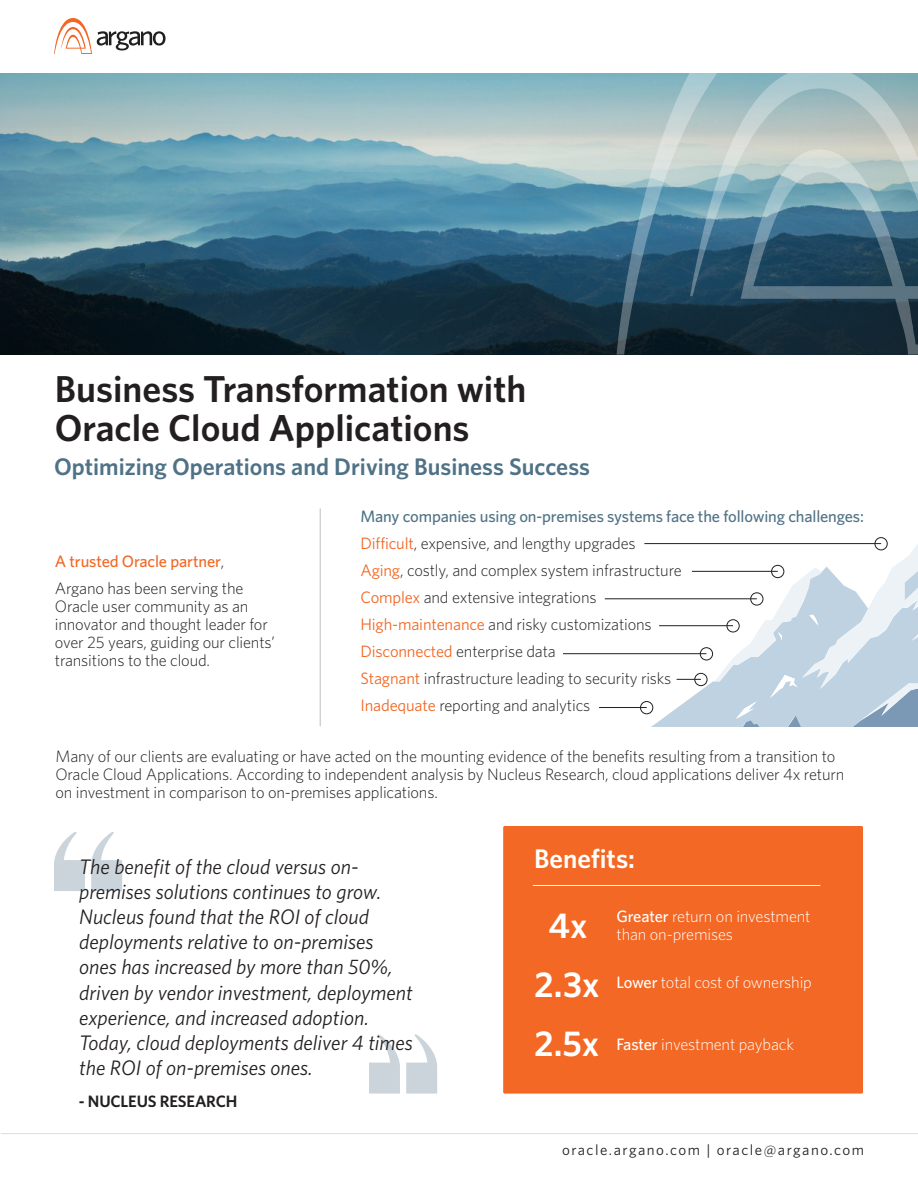
<style>
.page{position:relative;width:918px;height:1188px;background:#fff}
.page>*{position:absolute;margin:0;border:0;box-sizing:border-box;transform-origin:0 0}
.Heading_Bold_24_28pt{font:600 37.5px "Whitney";color:#231f20}
.Sub_Header{font:600 36px "Whitney";color:#fff}
.Sub_Header-2{font:600 27px "Whitney";color:#fff}
.Sub_Header-3{font:600 24px "Whitney";color:#4f7286}
.Body_Copy_Regular_9_13pt__6_5pt{font:italic 21px/25.2px "Whitney";color:#231f20}
.Black_bullet{font:300 16.5px/18px "Whitney";letter-spacing:-.01em;color:#231f20}
.Black_bullet-2{font:300 16.5px/18px "Whitney";letter-spacing:-.01em;color:#fff}
.Black_bullet-3{font:500 16.5px "Whitney";letter-spacing:-.01em;color:#507285}
.Black_bullet-4{font:500 16.5px "Whitney";letter-spacing:-.01em;color:#f26724}
.Black_bullet-5{font:600 16.5px "Whitney";letter-spacing:-.01em;color:#231f20}
.t1{font:15px "Whitney";letter-spacing:.1em;color:#231f20}
.s1{font-weight:300;color:#231f20}
.s2{font-weight:400;color:#f26724}
.s3{font-weight:500}
</style>
<div class="page">
<svg style="left:54px;top:18px;width:112px;height:36px"></svg>
<svg style="left:91px;top:832px;width:31px;height:59px"></svg>
<svg style="left:54px;top:831px;width:31px;height:60px"></svg>
<svg style="left:369px;top:1034px;width:31px;height:60px"></svg>
<svg style="left:406px;top:1034px;width:31px;height:60px"></svg>
<svg style="left:647px;top:537px;width:241px;height:189px"></svg>
<img style="left:0;top:73px;width:918px;height:282px">
<div style="left:503px;top:826px;width:360px;height:268px;background:#f36824;border-radius:2px"></div>
<svg style="left:617px;top:74px;width:301px;height:281px;background:#678591"></svg>
<hr style="left:320px;top:508px;width:1px;height:218px;background:#231f20">
<hr style="left:644px;top:543px;width:237px;height:1px;background:#231f20">
<div style="left:875px;top:537px;width:12px;height:13px;border:1px solid #231f20;border-radius:50%"></div>
<hr style="left:659px;top:625px;width:74px;height:1px;background:#231f20">
<hr style="left:599px;top:707px;width:48px;height:1px;background:#231f20">
<svg style="left:677px;top:543px;width:241px;height:183px"></svg>
<hr style="left:605px;top:599px;width:152px;height:1px;background:#231f20">
<hr style="left:563px;top:653px;width:143px;height:1px;background:#231f20">
<div style="left:771px;top:565px;width:13px;height:13px;border:1px solid #231f20;border-radius:50%"></div>
<div style="left:727px;top:620px;width:12px;height:12px;border:1px solid #231f20;border-radius:50%"></div>
<div style="left:640px;top:701px;width:13px;height:13px;border:1px solid #231f20;border-radius:50%"></div>
<div style="left:695px;top:673px;width:12px;height:13px;border:1px solid #231f20;border-radius:50%"></div>
<div style="left:751px;top:593px;width:12px;height:12px;border:1px solid #231f20;border-radius:50%"></div>
<div style="left:700px;top:648px;width:13px;height:12px;border:1px solid #231f20;border-radius:50%"></div>
<hr style="left:533px;top:885px;width:287px;height:1px;background:#fff">
<hr style="left:1px;top:1133px;width:917px;height:1px;background:#dcdddf">
<p class="Heading_Bold_24_28pt" style="left:55px;top:364px;width:473px">Business Transformation with</p>
<p class="Heading_Bold_24_28pt" style="left:55px;top:403px;width:416px">Oracle Cloud Applications</p>
<p class="Sub_Header-3" style="left:54px;top:451px;width:538px">Optimizing Operations and Driving Business Success</p>
<p class="Black_bullet-4" style="left:55px;top:550px;width:171px">A trusted Oracle partner<span class="s1">,</span></p>
<p class="Black_bullet" style="left:55px;top:578px;width:222px">Argano has been serving the<br>Oracle user community as an innovator and thought leader for over 25 years, guiding our clients’ transitions to the cloud.</p>
<p class="Black_bullet-3" style="left:360px;top:505px;width:505px">Many companies using on-premises systems face the following challenges:</p>
<p class="Black_bullet" style="left:360px;top:533px;width:277px"><span class="s2">Difficult</span>, expensive, and lengthy upgrades</p>
<p class="Black_bullet" style="left:360px;top:560px;width:323px"><span class="s2">Aging</span>, costly, and complex system infrastructure</p>
<p class="Black_bullet" style="left:360px;top:587px;width:238px"><span class="s2">Complex</span> and extensive integrations</p>
<p class="Black_bullet" style="left:360px;top:614px;width:293px"><span class="s2">High-maintenance</span> and risky customizations</p>
<p class="Black_bullet" style="left:360px;top:641px;width:197px"><span class="s2">Disconnected</span> enterprise data</p>
<p class="Black_bullet" style="left:360px;top:668px;width:312px"><span class="s2">Stagnant</span> infrastructure leading to security risks</p>
<p class="Black_bullet" style="left:360px;top:695px;width:231px"><span class="s2">Inadequate</span> reporting and analytics</p>
<p class="Black_bullet" style="left:56px;top:747px;width:790px">Many of our clients are evaluating or have acted on the mounting evidence of the benefits resulting from a transition to<br>Oracle Cloud Applications. According to independent analysis by Nucleus Research, cloud applications deliver 4x return on investment in comparison to on-premises applications.</p>
<p class="Body_Copy_Regular_9_13pt__6_5pt" style="left:79px;top:853px;width:335px">The benefit of the cloud versus on&shy;premises solutions continues to grow.<br>Nucleus found that the ROI of cloud deployments relative to on-premises ones has increased by more than 50%, driven by vendor investment, deployment experience, and increased adoption.<br>Today, cloud deployments deliver 4 times the ROI of on-premises ones.</p>
<p class="Black_bullet-5" style="left:79px;top:1090px;width:160px">- NUCLEUS RESEARCH</p>
<p class="Sub_Header-2" style="left:534px;top:840px;width:102px">Benefits:</p>
<p class="Sub_Header" style="left:548px;top:901px;width:41px">4x</p>
<p class="Sub_Header" style="left:534px;top:961px;width:67px">2.3x</p>
<p class="Sub_Header" style="left:534px;top:1020px;width:67px">2.5x</p>
<p class="Black_bullet-2" style="left:616px;top:907px;width:196px"><span class="s3">Greater</span> return on investment than on-premises</p>
<p class="Black_bullet-2" style="left:616px;top:973px;width:197px"><span class="s3">Lower</span> total cost of ownership</p>
<p class="Black_bullet-2" style="left:616px;top:1035px;width:179px"><span class="s3">Faster</span> investment payback</p>
<p class="t1" style="left:562px;top:1139px;width:304px">oracle.argano.com | oracle@argano.com</p>
</div>
